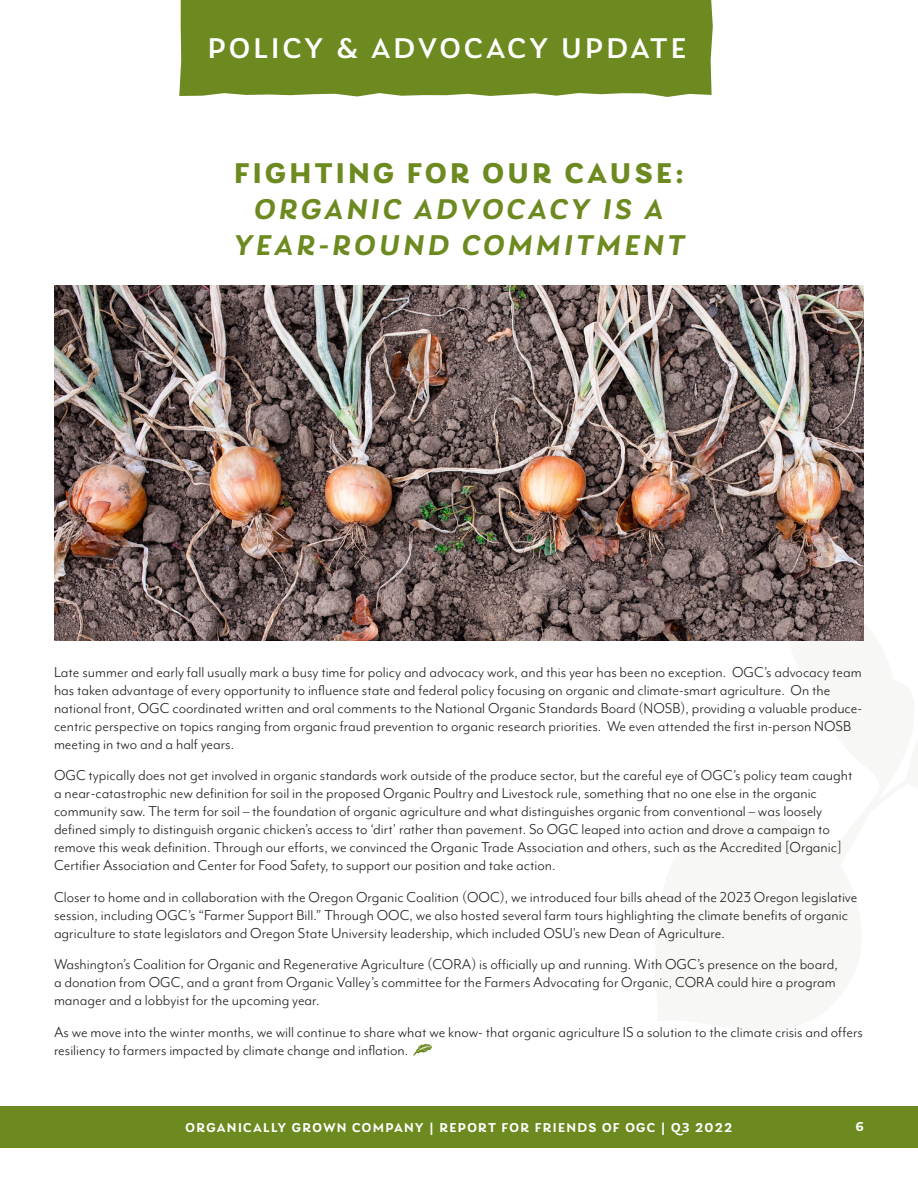
<style>
.page{position:relative;width:918px;height:1188px;background:#fff}
.page>*{position:absolute;margin:0;border:0;box-sizing:border-box;transform-origin:0 0}
.t1{font:italic 600 30px/36px "Laca";letter-spacing:.11em;color:#6c8a1f;text-align:center}
.t2{font:500 30px "Laca";letter-spacing:.11em;color:#fff}
.Body{font:16.5px/18px "Mr Eaves Mod OT";color:#231f20}
.t3{font:600 13.5px "Laca";letter-spacing:.1em;color:#fff}
.s1{font-weight:700;font-style:normal}
</style>
<div class="page">
<div style="left:0;top:1106px;width:918px;height:42px;background:#6c8a1f"></div>
<div style="left:179px;top:0;width:534px;height:97px;background:#6c8a1f"></div>
<svg style="left:413px;top:1044px;width:19px;height:12px"></svg>
<img style="left:55px;top:285px;width:809px;height:356px">
<p class="t2" style="left:208px;top:31px;width:480px">POLICY &amp; ADVOCACY UPDATE</p>
<p class="t1" style="left:234px;top:155px;width:452px"><span class="s1">FIGHTING FOR OUR CAUSE:<br></span>ORGANIC ADVOCACY IS A<br>YEAR-ROUND COMMITMENT</p>
<p class="Body" style="left:54px;top:663px;width:810px">Late summer and early fall usually mark a busy time for policy and advocacy work, and this year has been no exception. OGC’s advocacy team has taken advantage of every opportunity to influence state and federal policy focusing on organic and climate-smart agriculture. On the national front, OGC coordinated written and oral comments to the National Organic Standards Board (NOSB), providing a valuable produce&shy;centric perspective on topics ranging from organic fraud prevention to organic research priorities. We even attended the first in-person NOSB meeting in two and a half years.</p>
<p class="Body" style="left:54px;top:766px;width:800px">OGC typically does not get involved in organic standards work outside of the produce sector, but the careful eye of OGC’s policy team caught a near-catastrophic new definition for soil in the proposed Organic Poultry and Livestock rule, something that no one else in the organic community saw. The term for soil – the foundation of organic agriculture and what distinguishes organic from conventional – was loosely defined simply to distinguish organic chicken’s access to ‘dirt’ rather than pavement. So OGC leaped into action and drove a campaign to remove this weak definition. Through our efforts, we convinced the Organic Trade Association and others, such as the Accredited [Organic] Certifier Association and Center for Food Safety, to support our position and take action.</p>
<p class="Body" style="left:54px;top:888px;width:805px">Closer to home and in collaboration with the Oregon Organic Coalition (OOC), we introduced four bills ahead of the 2023 Oregon legislative session, including OGC’s “Farmer Support Bill.” Through OOC, we also hosted several farm tours highlighting the climate benefits of organic agriculture to state legislators and Oregon State University leadership, which included OSU’s new Dean of Agriculture.</p>
<p class="Body" style="left:54px;top:955px;width:785px;text-align:justify">Washington’s Coalition for Organic and Regenerative Agriculture (CORA) is officially up and running. With OGC’s presence on the board, a donation from OGC, and a grant from Organic Valley’s committee for the Farmers Advocating for Organic, CORA could hire a program manager and a lobbyist for the upcoming year.</p>
<p class="Body" style="left:54px;top:1023px;width:810px">As we move into the winter months, we will continue to share what we know- that organic agriculture IS a solution to the climate crisis and offers resiliency to farmers impacted by climate change and inflation.</p>
<p class="t3" style="left:186px;top:1119px;width:548px">ORGANICALLY GROWN COMPANY | REPORT FOR FRIENDS OF OGC | Q3 2022</p>
<p class="t3" style="left:855px;top:1118px;width:10px">6</p>
</div>
